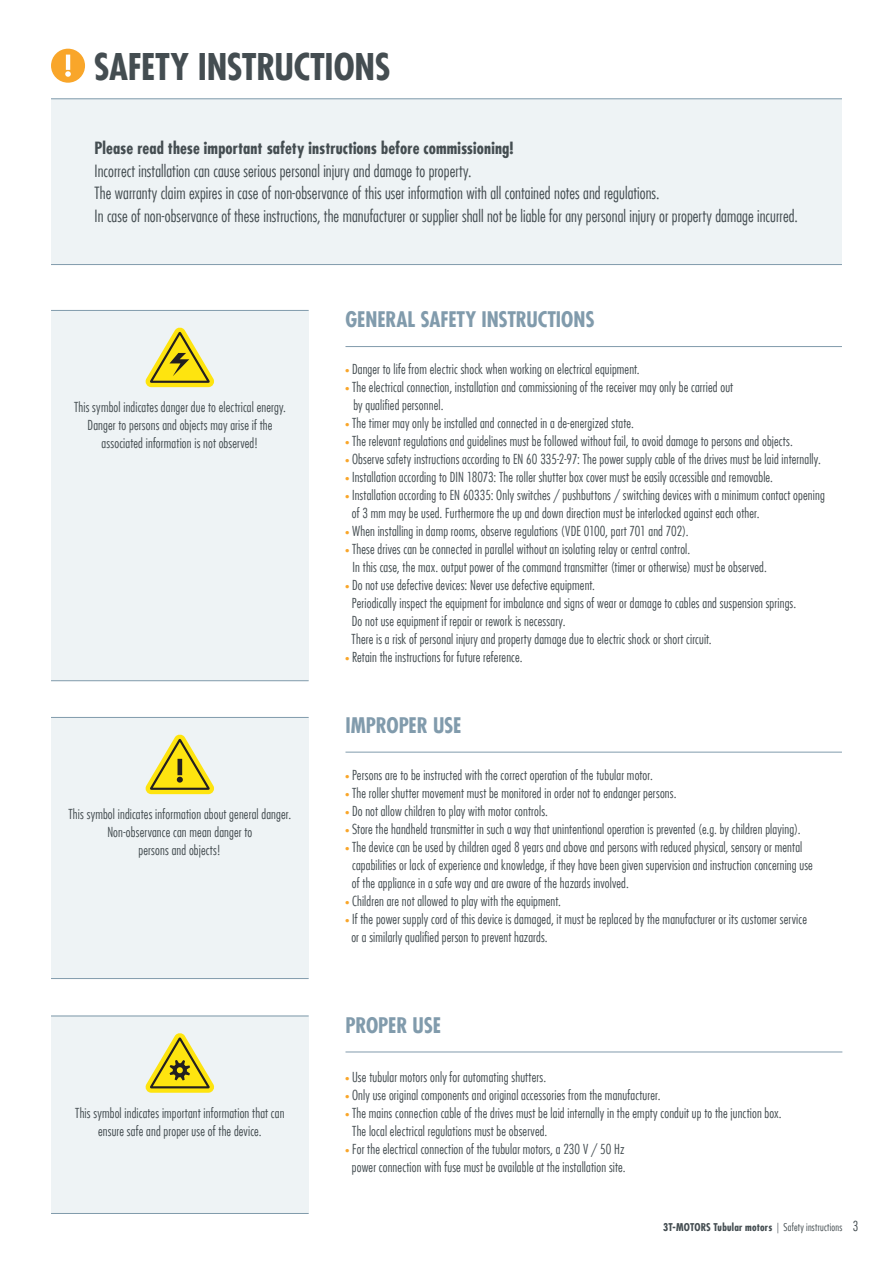
<style>
.page{position:relative;width:893px;height:1263px;background:#fff}
.page>*{position:absolute;margin:0;border:0;box-sizing:border-box;transform-origin:0 0}
.t1{font:700 condensed 36px "Futura LT";letter-spacing:-.01em;color:#444d51}
.t2{font:700 condensed 21px "Futura LT";letter-spacing:-.005em;color:#819bac}
.t3{font:300 condensed 16.5px/22.5px "Futura LT";letter-spacing:.005em;color:#444d51}
.t4{font:700 condensed 16.5px "Futura LT";letter-spacing:.005em;color:#444d51}
.t5{font:300 condensed 13.5px/18px "Futura LT";letter-spacing:.01em;color:#444d51}
.t6{font:700 condensed 10.5px "Futura LT";letter-spacing:.015em;color:#444d51}
.s1{font-size:9px;color:#f9a62a}
.s2{font-weight:300}
</style>
<div class="page">
<div style="left:51px;top:99px;width:791px;height:166px;background:#eef3f5"></div>
<hr style="left:51px;top:264px;width:791px;height:1px;background:#819bac">
<div style="left:51px;top:49px;width:34px;height:34px;background:#f9a62a;border-radius:50%"></div>
<svg style="left:65px;top:55px;width:6px;height:22px"></svg>
<hr style="left:51px;top:98px;width:791px;height:1px;background:#819bac">
<div style="left:51px;top:310px;width:258px;height:371px;background:#eef3f5"></div>
<hr style="left:345px;top:346px;width:497px;height:1px;background:#819bac">
<div style="left:51px;top:717px;width:258px;height:262px;background:#eef3f5"></div>
<hr style="left:51px;top:717px;width:258px;height:1px;background:#819bac">
<hr style="left:51px;top:978px;width:258px;height:1px;background:#819bac">
<hr style="left:345px;top:752px;width:497px;height:1px;background:#819bac">
<svg style="left:145px;top:734px;width:69px;height:60px"></svg>
<div style="left:51px;top:1016px;width:258px;height:198px;background:#eef3f5"></div>
<hr style="left:51px;top:1016px;width:258px;height:1px;background:#819bac">
<hr style="left:51px;top:1213px;width:258px;height:1px;background:#819bac">
<hr style="left:345px;top:1051px;width:497px;height:1px;background:#819bac">
<svg style="left:145px;top:1033px;width:69px;height:60px"></svg>
<hr style="left:51px;top:310px;width:258px;height:1px;background:#819bac">
<hr style="left:51px;top:680px;width:258px;height:1px;background:#819bac">
<svg style="left:145px;top:327px;width:69px;height:60px"></svg>
<h1 class="t1" style="left:94px;top:44px;width:298px">SAFETY INSTRUCTIONS</h1>
<p class="t4" style="left:95px;top:138px;width:420px">Please read these important safety instructions before commissioning!</p>
<p class="t3" style="left:95px;top:159px;width:705px">Incorrect installation can cause serious personal injury and damage to property.<br>The warranty claim expires in case of non-observance of this user information with all contained notes and regulations.<br>In case of non-observance of these instructions, the manufacturer or supplier shall not be liable for any personal injury or property damage incurred.</p>
<p class="t5" style="left:74px;top:398px;width:213px;text-align:center">This symbol indicates danger due to electrical energy.<br>Danger to persons and objects may arise if the associated information is not observed!</p>
<p class="t5" style="left:68px;top:805px;width:224px;text-align:center">This symbol indicates information about general danger.<br>Non-observance can mean danger to<br>persons and objects!</p>
<p class="t5" style="left:75px;top:1104px;width:211px;text-align:center">This symbol indicates important information that can ensure safe and proper use of the device.</p>
<h2 class="t2" style="left:345px;top:307px;width:251px">GENERAL SAFETY INSTRUCTIONS</h2>
<p class="t5" style="left:345px;top:360px;width:296px"><span class="s1">•</span> Danger to life from electric shock when working on electrical equipment.</p>
<p class="t5" style="left:353px;top:378px;width:381px;text-indent:-8px"><span class="s1">•</span> The electrical connection, installation and commissioning of the receiver may only be carried out by qualified personnel.</p>
<p class="t5" style="left:345px;top:414px;width:290px"><span class="s1">•</span> The timer may only be installed and connected in a de-energized state.</p>
<p class="t5" style="left:345px;top:432px;width:449px"><span class="s1">•</span> The relevant regulations and guidelines must be followed without fail, to avoid damage to persons and objects.</p>
<p class="t5" style="left:345px;top:450px;width:477px"><span class="s1">•</span> Observe safety instructions according to EN 60 335-2-97: The power supply cable of the drives must be laid internally.</p>
<p class="t5" style="left:345px;top:468px;width:429px"><span class="s1">•</span> Installation according to DIN 18073: The roller shutter box cover must be easily accessible and removable.</p>
<p class="t5" style="left:352px;top:486px;width:474px;text-indent:-6px"><span class="s1">•</span> Installation according to EN 60335: Only switches / pushbuttons / switching devices with a minimum contact opening of 3 mm may be used. Furthermore the up and down direction must be interlocked against each other.</p>
<p class="t5" style="left:345px;top:522px;width:344px"><span class="s1">•</span> When installing in damp rooms, observe regulations (VDE 0100, part 701 and 702).</p>
<p class="t5" style="left:353px;top:540px;width:416px;text-indent:-7px"><span class="s1">•</span> These drives can be connected in parallel without an isolating relay or central control.<br>In this case, the max. output power of the command transmitter (timer or otherwise) must be observed.</p>
<p class="t5" style="left:352px;top:576px;width:446px;text-indent:-6px"><span class="s1">•</span> Do not use defective devices: Never use defective equipment.<br>Periodically inspect the equipment for imbalance and signs of wear or damage to cables and suspension springs.<br>Do not use equipment if repair or rework is necessary.<br>There is a risk of personal injury and property damage due to electric shock or short circuit.</p>
<p class="t5" style="left:345px;top:648px;width:179px"><span class="s1">•</span> Retain the instructions for future reference.</p>
<h2 class="t2" style="left:345px;top:712px;width:117px">IMPROPER USE</h2>
<p class="t5" style="left:345px;top:766px;width:309px"><span class="s1">•</span> Persons are to be instructed with the correct operation of the tubular motor.</p>
<p class="t5" style="left:345px;top:784px;width:332px"><span class="s1">•</span> The roller shutter movement must be monitored in order not to endanger persons.</p>
<p class="t5" style="left:345px;top:802px;width:204px"><span class="s1">•</span> Do not allow children to play with motor controls.</p>
<p class="t5" style="left:345px;top:820px;width:457px"><span class="s1">•</span> Store the handheld transmitter in such a way that unintentional operation is prevented (e.g. by children playing).</p>
<p class="t5" style="left:352px;top:838px;width:462px;text-indent:-6px"><span class="s1">•</span> The device can be used by children aged 8 years and above and persons with reduced physical, sensory or mental capabilities or lack of experience and knowledge, if they have been given supervision and instruction concerning use of the appliance in a safe way and are aware of the hazards involved.</p>
<p class="t5" style="left:345px;top:892px;width:217px"><span class="s1">•</span> Children are not allowed to play with the equipment.</p>
<p class="t5" style="left:351px;top:910px;width:457px;text-indent:-6px"><span class="s1">•</span> If the power supply cord of this device is damaged, it must be replaced by the manufacturer or its customer service or a similarly qualified person to prevent hazards.</p>
<h2 class="t2" style="left:345px;top:1012px;width:97px">PROPER USE</h2>
<p class="t5" style="left:345px;top:1067px;width:202px"><span class="s1">•</span> Use tubular motors only for automating shutters.</p>
<p class="t5" style="left:345px;top:1085px;width:316px"><span class="s1">•</span> Only use original components and original accessories from the manufacturer.</p>
<p class="t5" style="left:352px;top:1103px;width:431px;text-indent:-7px"><span class="s1">•</span> The mains connection cable of the drives must be laid internally in the empty conduit up to the junction box.<br>The local electrical regulations must be observed.</p>
<p class="t5" style="left:345px;top:1139px;width:282px;text-align:center"><span class="s1">•</span> For the electrical connection of the tubular motors, a 230 V / 50 Hz power connection with fuse must be available at the installation site.</p>
<p class="t6" style="left:663px;top:1221px;width:181px">3T-MOTORS Tubular motors <span class="s2">| Safety instructions</span></p>
<p class="t5" style="left:853px;top:1217px;width:7px">3</p>
</div>
